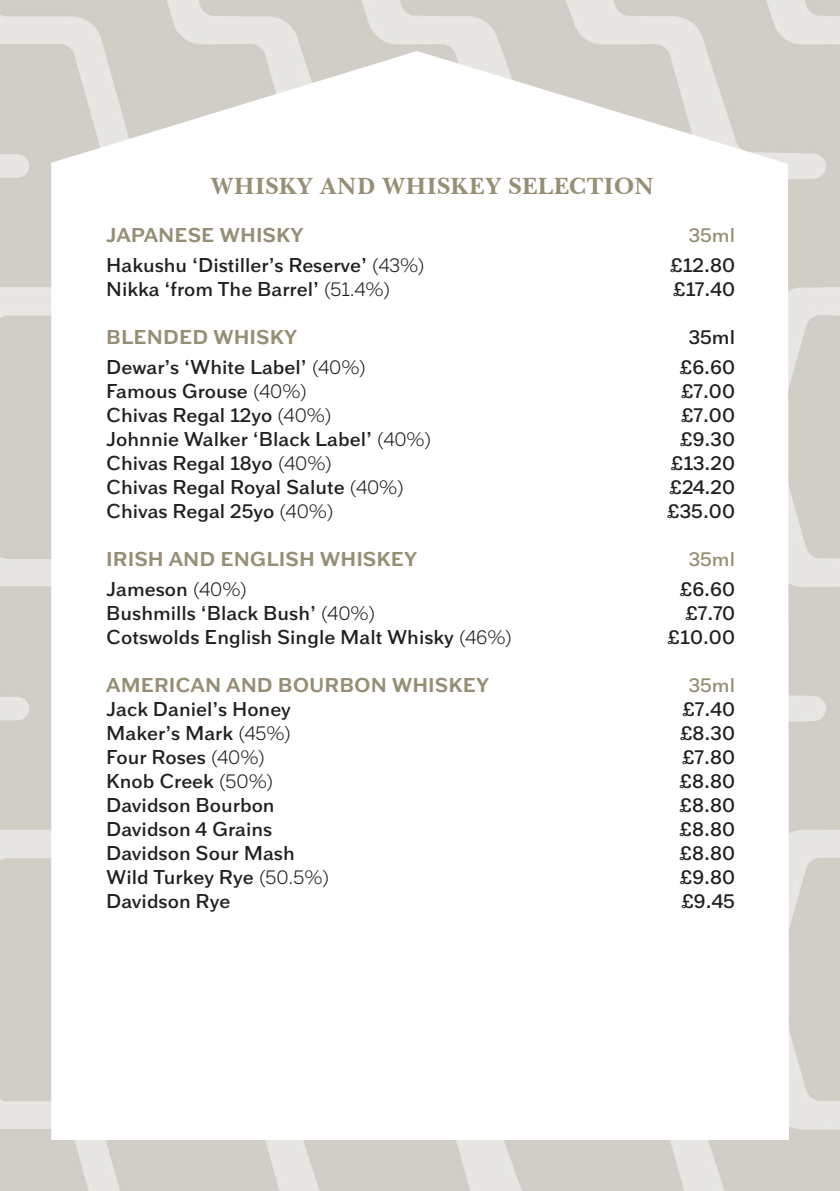
<style>
.page{position:relative;width:840px;height:1191px;background:#fff}
.page>*{position:absolute;margin:0;border:0;box-sizing:border-box;transform-origin:0 0}
.t1{font:700 24px "Baskerville BT";color:#968f76}
.t2{font:600 20px "Armitage";color:#231f20}
.t3{font:700 20px "Armitage";color:#968f76}
.t4{font:600 20px "Armitage";color:#968f76}
.s1{font-weight:300}
</style>
<div class="page">
<img style="left:0;top:0;width:839px;height:1191px">
<img style="left:51px;top:51px;width:737px;height:1088px">
<p class="t1" style="left:210px;top:171px;width:445px">WHISKY AND WHISKEY SELECTION</p>
<p class="t3" style="left:106px;top:223px;width:198px">JAPANESE WHISKY</p>
<p class="t4" style="left:688px;top:223px;width:48px">35ml</p>
<p class="t2" style="left:106px;top:253px;width:320px">Hakushu ‘Distiller’s Reserve’ <span class="s1">(43%)</span></p>
<p class="t2" style="left:670px;top:253px;width:66px">£12.80</p>
<p class="t2" style="left:106px;top:277px;width:285px">Nikka ‘from The Barrel’ <span class="s1">(51.4%)</span></p>
<p class="t2" style="left:673px;top:277px;width:63px">£17.40</p>
<p class="t3" style="left:106px;top:325px;width:192px">BLENDED WHISKY</p>
<p class="t2" style="left:688px;top:325px;width:48px">35ml</p>
<p class="t2" style="left:106px;top:355px;width:261px">Dewar’s ‘White Label’ <span class="s1">(40%)</span></p>
<p class="t2" style="left:679px;top:355px;width:56px">£6.60</p>
<p class="t2" style="left:106px;top:379px;width:202px">Famous Grouse <span class="s1">(40%)</span></p>
<p class="t2" style="left:681px;top:379px;width:55px">£7.00</p>
<p class="t2" style="left:106px;top:403px;width:227px">Chivas Regal 12yo <span class="s1">(40%)</span></p>
<p class="t2" style="left:681px;top:403px;width:55px">£7.00</p>
<p class="t2" style="left:106px;top:427px;width:326px">Johnnie Walker ‘Black Label’ <span class="s1">(40%)</span></p>
<p class="t2" style="left:680px;top:427px;width:56px">£9.30</p>
<p class="t2" style="left:106px;top:451px;width:227px">Chivas Regal 18yo <span class="s1">(40%)</span></p>
<p class="t2" style="left:670px;top:451px;width:65px">£13.20</p>
<p class="t2" style="left:106px;top:475px;width:299px">Chivas Regal Royal Salute <span class="s1">(40%)</span></p>
<p class="t2" style="left:669px;top:475px;width:67px">£24.20</p>
<p class="t2" style="left:106px;top:499px;width:229px">Chivas Regal 25yo <span class="s1">(40%)</span></p>
<p class="t2" style="left:667px;top:499px;width:69px">£35.00</p>
<p class="t3" style="left:106px;top:547px;width:312px">IRISH AND ENGLISH WHISKEY</p>
<p class="t4" style="left:688px;top:547px;width:48px">35ml</p>
<p class="t2" style="left:106px;top:577px;width:142px">Jameson <span class="s1">(40%)</span></p>
<p class="t2" style="left:679px;top:577px;width:56px">£6.60</p>
<p class="t2" style="left:106px;top:601px;width:270px">Bushmills ‘Black Bush’ <span class="s1">(40%)</span></p>
<p class="t2" style="left:685px;top:601px;width:51px">£7.70</p>
<p class="t2" style="left:106px;top:625px;width:407px">Cotswolds English Single Malt Whisky <span class="s1">(46%)</span></p>
<p class="t2" style="left:667px;top:625px;width:68px">£10.00</p>
<p class="t3" style="left:106px;top:673px;width:384px">AMERICAN AND BOURBON WHISKEY</p>
<p class="t4" style="left:688px;top:673px;width:48px">35ml</p>
<p class="t2" style="left:106px;top:697px;width:186px">Jack Daniel’s Honey</p>
<p class="t2" style="left:682px;top:697px;width:53px">£7.40</p>
<p class="t2" style="left:106px;top:721px;width:186px">Maker’s Mark <span class="s1">(45%)</span></p>
<p class="t2" style="left:680px;top:721px;width:56px">£8.30</p>
<p class="t2" style="left:106px;top:745px;width:160px">Four Roses <span class="s1">(40%)</span></p>
<p class="t2" style="left:682px;top:745px;width:54px">£7.80</p>
<p class="t2" style="left:106px;top:769px;width:169px">Knob Creek <span class="s1">(50%)</span></p>
<p class="t2" style="left:679px;top:769px;width:57px">£8.80</p>
<p class="t2" style="left:106px;top:793px;width:170px">Davidson Bourbon</p>
<p class="t2" style="left:679px;top:793px;width:57px">£8.80</p>
<p class="t2" style="left:106px;top:817px;width:167px">Davidson 4 Grains</p>
<p class="t2" style="left:679px;top:817px;width:57px">£8.80</p>
<p class="t2" style="left:106px;top:841px;width:190px">Davidson Sour Mash</p>
<p class="t2" style="left:679px;top:841px;width:57px">£8.80</p>
<p class="t2" style="left:106px;top:865px;width:224px">Wild Turkey Rye <span class="s1">(50.5%)</span></p>
<p class="t2" style="left:679px;top:865px;width:56px">£9.80</p>
<p class="t2" style="left:106px;top:889px;width:126px">Davidson Rye</p>
<p class="t2" style="left:681px;top:889px;width:55px">£9.45</p>
</div>
